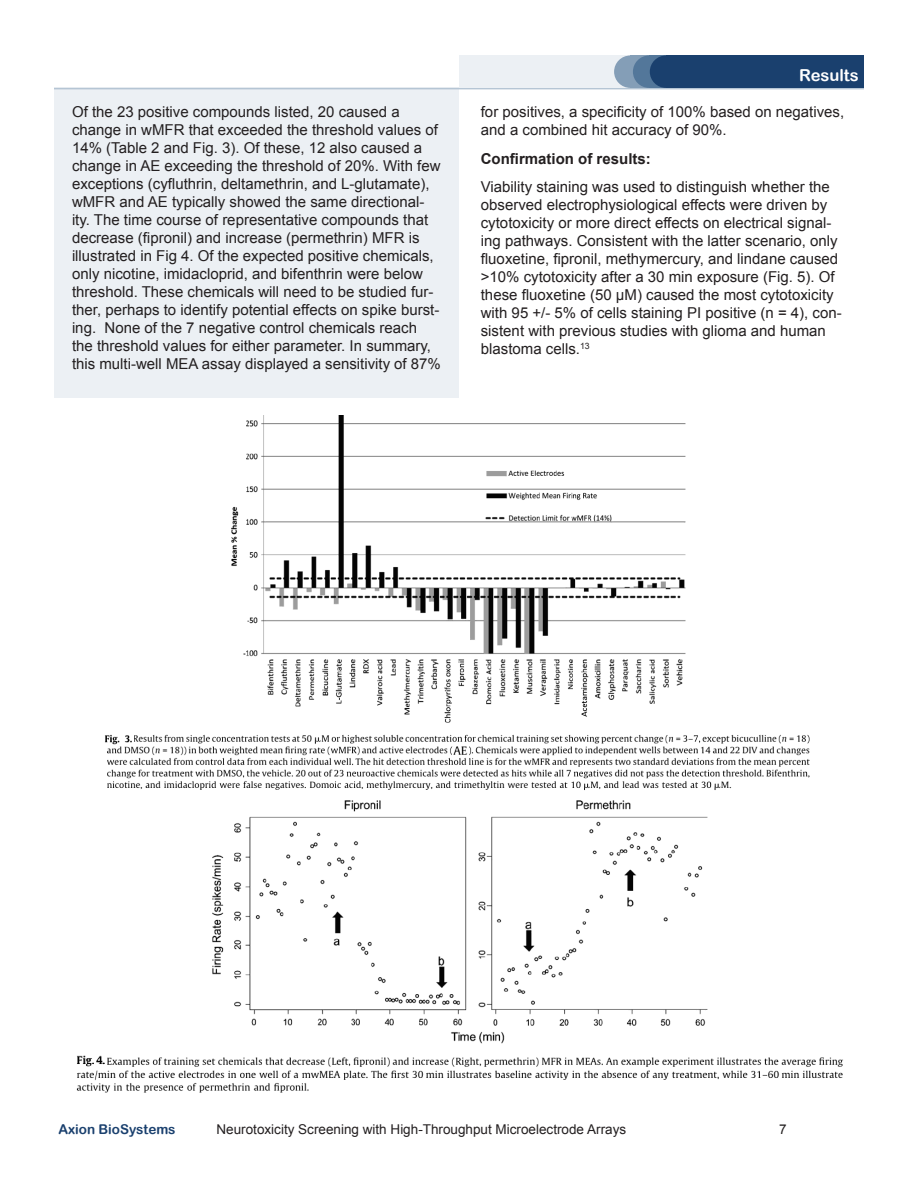
<style>
.page{position:relative;width:918px;height:1188px;background:#fff}
.page>*{position:absolute;margin:0;border:0;box-sizing:border-box;transform-origin:0 0}
.t1{font:16.5px "Arial Rounded MT Bold";color:#fff}
.t2{font:15px/18px "Arial";color:#231f20}
.t3{font:700 15px "Arial";color:#231f20}
.t4{font:13.5px "Arial";color:#231f20}
.t5{font:13.5px "Arial Rounded MT Bold";color:#1a406e}
</style>
<div class="page">
<div style="left:54px;top:88px;width:405px;height:992px;background:#ecf0f4"></div>
<hr style="left:54px;top:88px;width:810px;height:1px;background:#b5c5d4">
<div style="left:459px;top:56px;width:391px;height:32px;background:#ecf0f4"></div>
<div style="left:614px;top:55px;width:33px;height:33px;background:#849eb7;border-radius:50%"></div>
<div style="left:630px;top:56px;width:98px;height:32px;background:#849eb7"></div>
<div style="left:666px;top:56px;width:198px;height:32px;background:#1a406e"></div>
<div style="left:633px;top:55px;width:32px;height:33px;background:#53779a;border-radius:50%"></div>
<div style="left:650px;top:55px;width:32px;height:33px;background:#1a406e;border-radius:50%"></div>
<div style="left:54px;top:400px;width:405px;height:707px;background:#fff"></div>
<img style="left:107px;top:415px;width:703px;height:376px">
<img style="left:76px;top:800px;width:767px;height:293px">
<div style="left:54px;top:398px;width:774px;height:16px;background:#fff"></div>
<img style="left:76px;top:1054px;width:29px;height:14px">
<img style="left:105px;top:734px;width:29px;height:12px">
<div style="left:310px;top:1080px;width:536px;height:38px;background:#fff"></div>
<div style="left:453px;top:747px;width:16px;height:8px;background:#fff"></div>
<img style="left:454px;top:745px;width:14px;height:10px">
<p class="t1" style="left:799px;top:65px;width:61px">Results</p>
<p class="t2" style="left:72px;top:103px;width:370px">Of the 23 positive compounds listed, 20 caused a change in wMFR that exceeded the threshold values of 14% (Table 2 and Fig. 3). Of these, 12 also caused a change in AE exceeding the threshold of 20%. With few exceptions (cyfluthrin, deltamethrin, and L-glutamate), wMFR and AE typically showed the same directional&shy;ity. The time course of representative compounds that decrease (fipronil) and increase (permethrin) MFR is illustrated in Fig 4. Of the expected positive chemicals, only nicotine, imidacloprid, and bifenthrin were below threshold. These chemicals will need to be studied fur&shy;ther, perhaps to identify potential effects on spike burst&shy;ing. None of the 7 negative control chemicals reach the threshold values for either parameter. In summary, this multi-well MEA assay displayed a sensitivity of 87%</p>
<p class="t2" style="left:481px;top:103px;width:365px">for positives, a specificity of 100% based on negatives, and a combined hit accuracy of 90%.</p>
<p class="t3" style="left:481px;top:148px;width:172px">Confirmation of results:</p>
<p class="t2" style="left:481px;top:178px;width:363px">Viability staining was used to distinguish whether the observed electrophysiological effects were driven by cytotoxicity or more direct effects on electrical signal&shy;ing pathways. Consistent with the latter scenario, only fluoxetine, fipronil, methymercury, and lindane caused &gt;10% cytotoxicity after a 30 min exposure (Fig. 5). Of these fluoxetine (50 µM) caused the most cytotoxicity with 95 +/- 5% of cells staining PI positive (n = 4), con&shy;sistent with previous studies with glioma and human blastoma cells.<sup>13</sup></p>
<p class="t5" style="left:58px;top:1121px;width:119px">Axion BioSystems</p>
<p class="t4" style="left:217px;top:1120px;width:411px">Neurotoxicity Screening with High-Throughput Microelectrode Arrays</p>
<p class="t4" style="left:779px;top:1120px;width:9px">7</p>
</div>
